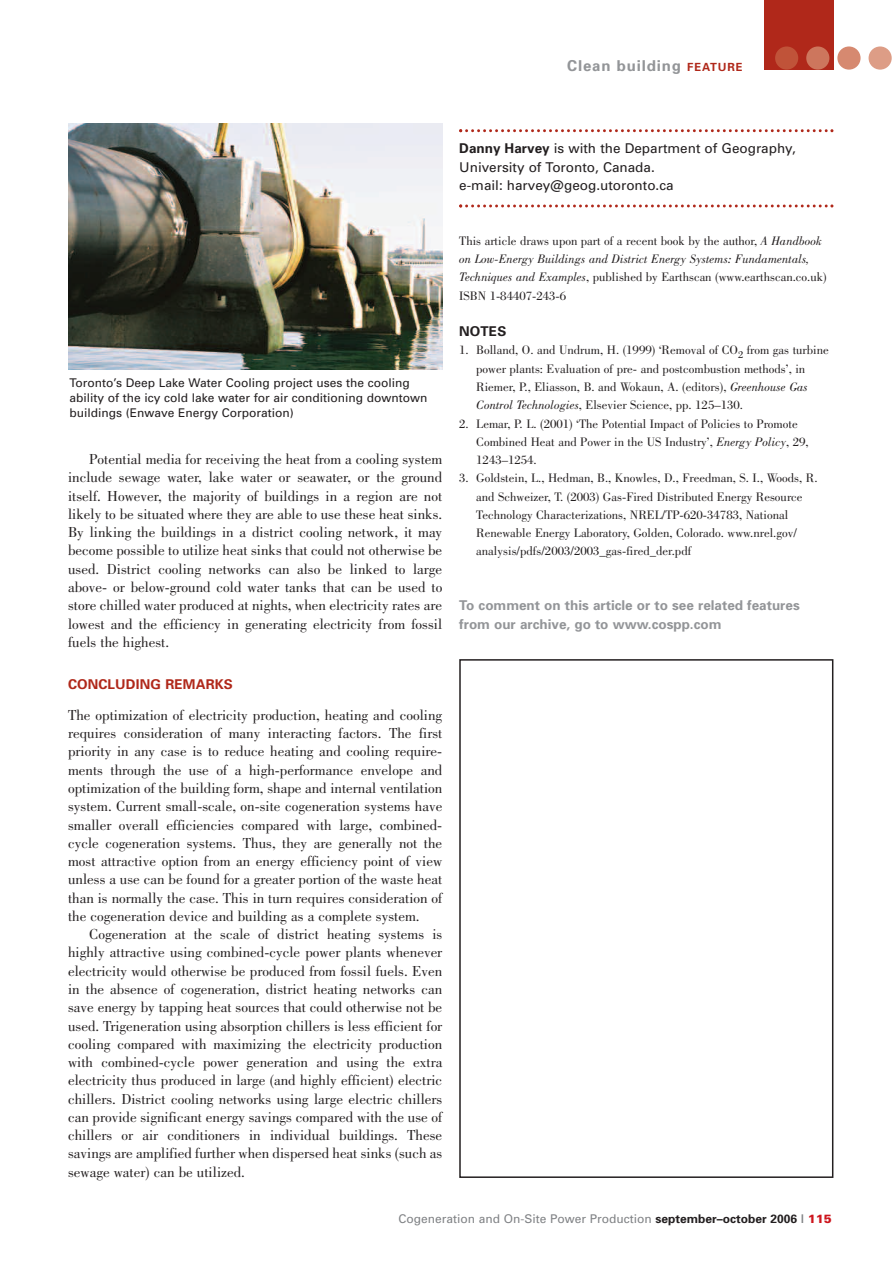
<style>
.page{position:relative;width:893px;height:1263px;background:#fff}
.page>*{position:absolute;margin:0;border:0;box-sizing:border-box;transform-origin:0 0}
.t1{font:15px/18.3px "Bodoni";color:#231f20;text-align:justify}
.t2{font:700 15px "Univers";letter-spacing:.055em;color:#939598}
.t3{font:13.5px/18.3px "Univers";color:#231f20}
.t4{font:700 13.5px/18.3px "Univers";color:#939598}
.t5{font:700 13.5px "Univers";letter-spacing:.01em;color:#b0281a}
.t6{font:700 13.5px "Univers";letter-spacing:.01em;color:#231f20}
.t7{font:12.75px/18.3px "Bodoni";color:#231f20}
.t8{font:12px/15px "Univers";color:#231f20}
.t9{font:12px "Univers";color:#808285}
.s1{font-size:11.25px;color:#b0281a}
.s2{font-weight:700}
.s3{font-style:italic}
.s4{font-weight:700;color:#231f20}
.s5{font-weight:900;color:#cd151d}
</style>
<div class="page">
<div style="left:764px;top:0;width:70px;height:70px;background:#b0281a"></div>
<div style="left:868px;top:46px;width:24px;height:24px;background:#dd9d86;border-radius:50%"></div>
<div style="left:837px;top:46px;width:23px;height:24px;background:#d68970;border-radius:50%"></div>
<div style="left:806px;top:46px;width:23px;height:24px;background:#cd765d;border-radius:50%"></div>
<div style="left:775px;top:46px;width:23px;height:24px;background:#c05339;border-radius:50%"></div>
<div style="left:459px;top:659px;width:374px;height:519px;border:2px solid #231f20"></div>
<img style="left:68px;top:123px;width:374px;height:247px">
<svg style="left:459px;top:129px;width:374px;height:3px"></svg>
<svg style="left:459px;top:204px;width:374px;height:3px"></svg>
<p class="t2" style="left:567px;top:60px;width:177px">Clean building <span class="s1">FEATURE</span></p>
<p class="t3" style="left:459px;top:141px;width:338px"><span class="s2">Danny Harvey</span> is with the Department of Geography,<br>University of Toronto, Canada.<br>e-mail: harvey@geog.utoronto.ca</p>
<p class="t7" style="left:459px;top:233px;width:369px">This article draws upon part of a recent book by the author, <span class="s3">A Handbook on Low-Energy Buildings and District Energy Systems: Fundamentals, Techniques and Examples</span>, published by Earthscan (www.earthscan.co.uk)<br>ISBN 1-84407-243-6</p>
<p class="t6" style="left:459px;top:326px;width:49px">NOTES</p>
<p class="t7" style="left:476px;top:342px;width:354px;text-indent:-17px">1. Bolland, O. and Undrum, H. (1999) ‘Removal of CO<sub>2</sub> from gas turbine power plants: Evaluation of pre- and postcombustion methods’, in Riemer, P., Eliasson, B. and Wokaun, A. (editors), <span class="s3">Greenhouse Gas Control Technologies</span>, Elsevier Science, pp. 125–130.</p>
<p class="t7" style="left:476px;top:415px;width:334px;text-indent:-17px">2. Lemar, P. L. (2001) ‘The Potential Impact of Policies to Promote<br>Combined Heat and Power in the US Industry’, <span class="s3">Energy Policy</span>, 29,<br>1243–1254.</p>
<p class="t7" style="left:476px;top:470px;width:343px;text-indent:-17px">3. Goldstein, L., Hedman, B., Knowles, D., Freedman, S. I., Woods, R. and Schweizer, T. (2003) Gas-Fired Distributed Energy Resource Technology Characterizations, NREL/TP-620-34783, National Renewable Energy Laboratory, Golden, Colorado. www.nrel.gov/ analysis/pdfs/2003/2003_gas-fired_der.pdf</p>
<p class="t8" style="left:70px;top:376px;width:360px">Toronto’s Deep Lake Water Cooling project uses the cooling ability of the icy cold lake water for air conditioning downtown buildings (Enwave Energy Corporation)</p>
<p class="t1" style="left:68px;top:451px;width:376px;text-indent:21px">Potential media for receiving the heat from a cooling system include sewage water, lake water or seawater, or the ground itself. However, the majority of buildings in a region are not likely to be situated where they are able to use these heat sinks.<br>By linking the buildings in a district cooling network, it may become possible to utilize heat sinks that could not otherwise be used. District cooling networks can also be linked to large above- or below-ground cold water tanks that can be used to store chilled water produced at nights, when electricity rates are lowest and the efficiency in generating electricity from fossil fuels the highest.</p>
<p class="t5" style="left:68px;top:680px;width:166px">CONCLUDING REMARKS</p>
<p class="t1" style="left:68px;top:707px;width:376px">The optimization of electricity production, heating and cooling requires consideration of many interacting factors. The first priority in any case is to reduce heating and cooling require&shy;ments through the use of a high-performance envelope and optimization of the building form, shape and internal ventilation system. Current small-scale, on-site cogeneration systems have smaller overall efficiencies compared with large, combined&shy;cycle cogeneration systems. Thus, they are generally not the most attractive option from an energy efficiency point of view unless a use can be found for a greater portion of the waste heat than is normally the case. This in turn requires consideration of the cogeneration device and building as a complete system.</p>
<p class="t1" style="left:68px;top:926px;width:376px;text-indent:21px">Cogeneration at the scale of district heating systems is highly attractive using combined-cycle power plants whenever electricity would otherwise be produced from fossil fuels. Even in the absence of cogeneration, district heating networks can save energy by tapping heat sources that could otherwise not be used. Trigeneration using absorption chillers is less efficient for cooling compared with maximizing the electricity production with combined-cycle power generation and using the extra electricity thus produced in large (and highly efficient) electric chillers. District cooling networks using large electric chillers can provide significant energy savings compared with the use of chillers or air conditioners in individual buildings. These savings are amplified further when dispersed heat sinks (such as sewage water) can be utilized.</p>
<p class="t9" style="left:398px;top:1214px;width:435px">Cogeneration and On-Site Power Production <span class="s4">september–october 2006</span> <span class="s2">|</span> <span class="s5">115</span></p>
<p class="t4" style="left:459px;top:597px;width:342px">To comment on this article or to see related features from our archive, go to www.cospp.com</p>
</div>
